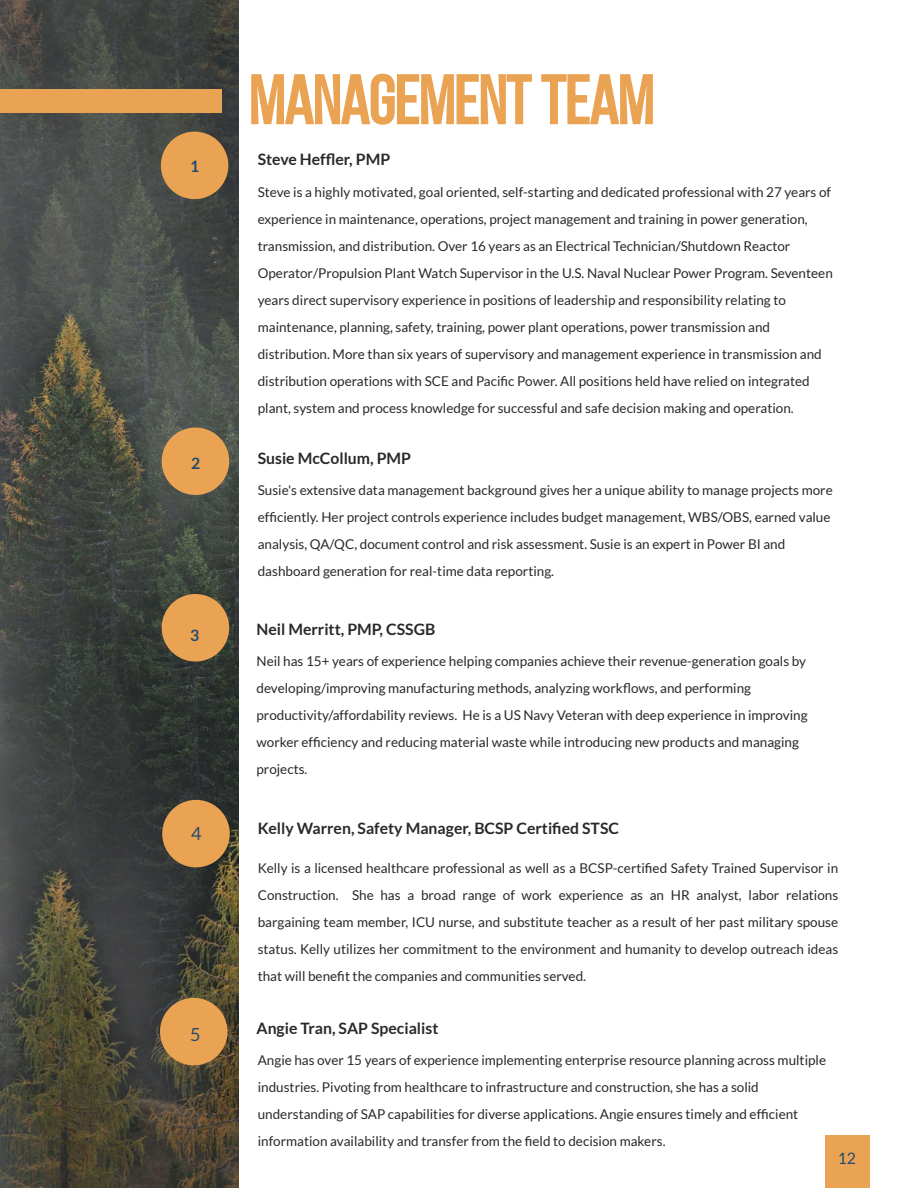
<style>
.page{position:relative;width:918px;height:1188px;background:#fff}
.page>*{position:absolute;margin:0;border:0;box-sizing:border-box;transform-origin:0 0}
.t1{font:18px "Lato";color:#234c70}
.t2{font:700 15.75px "Lato";color:#292929}
.t3{font:700 15.75px "Lato";color:#234c70}
.t4{font:15.75px "Lato";color:#234c70}
.t5{font:13.5px/27px "Lato";color:#292929}
</style>
<div class="page">
<img style="left:0;top:0;width:238px;height:1188px">
<svg style="left:251px;top:74px;width:402px;height:51px"></svg>
<div style="left:0;top:89px;width:222px;height:24px;background:#eaa253"></div>
<svg style="left:161px;top:132px;width:67px;height:67px;background:#c78e4f"></svg>
<svg style="left:162px;top:428px;width:67px;height:67px;background:#ca9252"></svg>
<svg style="left:162px;top:594px;width:67px;height:68px;background:#c38c4c"></svg>
<div style="left:825px;top:1135px;width:45px;height:53px;background:#eaa253"></div>
<svg style="left:162px;top:800px;width:68px;height:67px;background:#c28a4b"></svg>
<svg style="left:160px;top:998px;width:68px;height:67px;background:#c88e4c"></svg>
<p class="t3" style="left:190px;top:157px;width:11px">1</p>
<p class="t2" style="left:258px;top:150px;width:134px">Steve Heffl er, PMP</p>
<p class="t5" style="left:258px;top:178px;width:577px">Steve is a highly motivated, goal oriented, self-starting and dedicated professional with 27 years of experience in maintenance, operations, project management and training in power generation, transmission, and distribution. Over 16 years as an Electrical Technician/Shutdown Reactor Operator/Propulsion Plant Watch Supervisor in the U.S. Naval Nuclear Power Program. Seventeen years direct supervisory experience in positions of leadership and responsibility relating to maintenance, planning, safety, training, power plant operations, power transmission and distribution. More than six years of supervisory and management experience in transmission and distribution operations with SCE and Pacific Power. All positions held have relied on integrated plant, system and process knowledge for successful and safe decision making and operation.</p>
<p class="t3" style="left:191px;top:454px;width:11px">2</p>
<p class="t2" style="left:258px;top:448px;width:155px">Susie McCollum, PMP</p>
<p class="t5" style="left:258px;top:476px;width:577px">Susie's extensive data management background gives her a unique ability to manage projects more efficiently. Her project controls experience includes budget management, WBS/OBS, earned value analysis, QA/QC, document control and risk assessment. Susie is an expert in Power BI and dashboard generation for real-time data reporting.</p>
<p class="t3" style="left:190px;top:626px;width:11px">3</p>
<p class="t2" style="left:256px;top:619px;width:180px">Neil Merritt, PMP, CSSGB</p>
<p class="t5" style="left:256px;top:647px;width:553px">Neil has 15+ years of experience helping companies achieve their revenue-generation goals by developing/improving manufacturing methods, analyzing workflows, and performing productivity/affordability reviews. He is a US Navy Veteran with deep experience in improving worker efficiency and reducing material waste while introducing new products and managing projects.</p>
<h1 class="t1" style="left:191px;top:823px;width:12px">4</h1>
<p class="t2" style="left:258px;top:818px;width:363px">Kelly Warren, Safety Manager, BCSP Certifi ed STSC</p>
<p class="t5" style="left:258px;top:854px;width:582px;text-align:justify">Kelly is a licensed healthcare professional as well as a BCSP-certified Safety Trained Supervisor in Construction. She has a broad range of work experience as an HR analyst, labor relations bargaining team member, ICU nurse, and substitute teacher as a result of her past military spouse status. Kelly utilizes her commitment to the environment and humanity to develop outreach ideas that will benefit the companies and communities served.</p>
<h1 class="t1" style="left:190px;top:1023px;width:12px">5</h1>
<p class="t2" style="left:256px;top:1018px;width:183px">Angie Tran, SAP Specialist</p>
<p class="t5" style="left:258px;top:1047px;width:570px">Angie has over 15 years of experience implementing enterprise resource planning across multiple industries. Pivoting from healthcare to infrastructure and construction, she has a solid understanding of SAP capabilities for diverse applications. Angie ensures timely and efficient information availability and transfer from the field to decision makers.</p>
<p class="t4" style="left:838px;top:1149px;width:20px">12</p>
</div>
